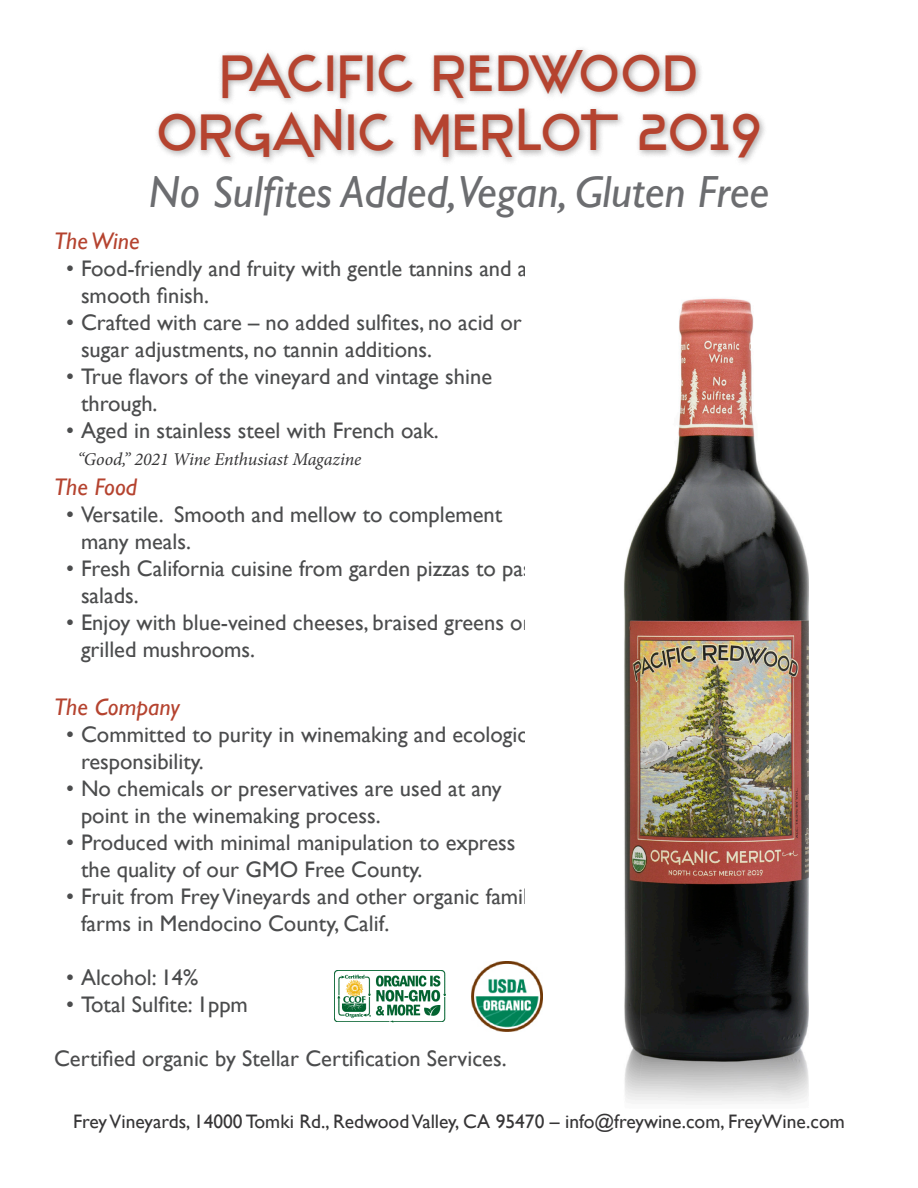
<style>
.page{position:relative;width:918px;height:1188px;background:#fff}
.page>*{position:absolute;margin:0;border:0;box-sizing:border-box;transform-origin:0 0}
.t1{font:49.5px "Stentiga";letter-spacing:.05em;color:#b5432f}
.t2{font:italic 45px "Gill Sans";color:#6c6d70}
.Paragraph_Style_1{font:italic 24px "Gill Sans";color:#b5432f}
.Bullet_Indent{font:22.5px/27px "Gill Sans";color:#4b4c4d}
.Bullet_Indent-2{font:19.5px "Gill Sans";color:#363536}
.Bullet_Indent-3{font:italic 18px "Minion Pro";letter-spacing:-.005em;color:#363536}
</style>
<div class="page">
<img style="left:542px;top:298px;width:266px;height:804px">
<div style="left:154px;top:45px;width:614px;height:121px;background:#231f20;opacity:.4"></div>
<img style="left:471px;top:961px;width:71px;height:71px">
<img style="left:335px;top:970px;width:110px;height:53px">
<p class="t1" style="left:221px;top:44px;width:478px">PACIFIC REDWOOD</p>
<p class="t1" style="left:158px;top:103px;width:604px">ORGANIC MERLOT 2019</p>
<p class="t2" style="left:149px;top:166px;width:622px">No Sulfites Added,Vegan, Gluten Free</p>
<p class="Paragraph_Style_1" style="left:54px;top:227px;width:87px">The Wine</p>
<p class="Bullet_Indent" style="left:81px;top:254px;width:448px;text-indent:-15px">• Food-friendly and fruity with gentle tannins and a smooth finish.</p>
<p class="Bullet_Indent" style="left:81px;top:308px;width:442px;text-indent:-15px">• Crafted with care – no added sulfites, no acid or sugar adjustments, no tannin additions.</p>
<p class="Bullet_Indent" style="left:81px;top:362px;width:413px;text-indent:-15px">• True flavors of the vineyard and vintage shine through.</p>
<p class="Bullet_Indent" style="left:66px;top:416px;width:374px">• Aged in stainless steel with French oak.</p>
<p class="Paragraph_Style_1" style="left:54px;top:474px;width:85px">The Food</p>
<p class="Bullet_Indent" style="left:81px;top:501px;width:423px;text-indent:-15px">• Versatile. Smooth and mellow to complement many meals.</p>
<p class="Bullet_Indent" style="left:81px;top:555px;width:469px;text-indent:-15px">• Fresh California cuisine from garden pizzas to pasta salads.</p>
<p class="Bullet_Indent" style="left:81px;top:609px;width:452px;text-indent:-15px">• Enjoy with blue-veined cheeses, braised greens or grilled mushrooms.</p>
<p class="Paragraph_Style_1" style="left:54px;top:693px;width:127px">The Company</p>
<p class="Bullet_Indent" style="left:81px;top:721px;width:462px;text-indent:-15px">• Committed to purity in winemaking and ecological responsibility.</p>
<p class="Bullet_Indent" style="left:81px;top:775px;width:422px;text-indent:-15px">• No chemicals or preservatives are used at any point in the winemaking process.</p>
<p class="Bullet_Indent" style="left:81px;top:829px;width:436px;text-indent:-15px">• Produced with minimal manipulation to express the quality of our GMO Free County.</p>
<p class="Bullet_Indent" style="left:81px;top:883px;width:458px;text-indent:-15px">• Fruit from Frey Vineyards and other organic family farms in Mendocino County, Calif.</p>
<p class="Bullet_Indent" style="left:66px;top:964px;width:134px">• Alcohol: 14%</p>
<p class="Bullet_Indent" style="left:66px;top:991px;width:183px">• Total Sulfite: 1ppm</p>
<p class="Bullet_Indent" style="left:54px;top:1045px;width:454px">Certified organic by Stellar Certification Services.</p>
<p class="Bullet_Indent-3" style="left:77px;top:447px;width:286px">“Good,” 2021 Wine Enthusiast Magazine</p>
<p class="Bullet_Indent-2" style="left:73px;top:1110px;width:773px">Frey Vineyards, 14000 Tomki Rd., Redwood Valley, CA 95470 – info@freywine.com, FreyWine.com</p>
</div>
